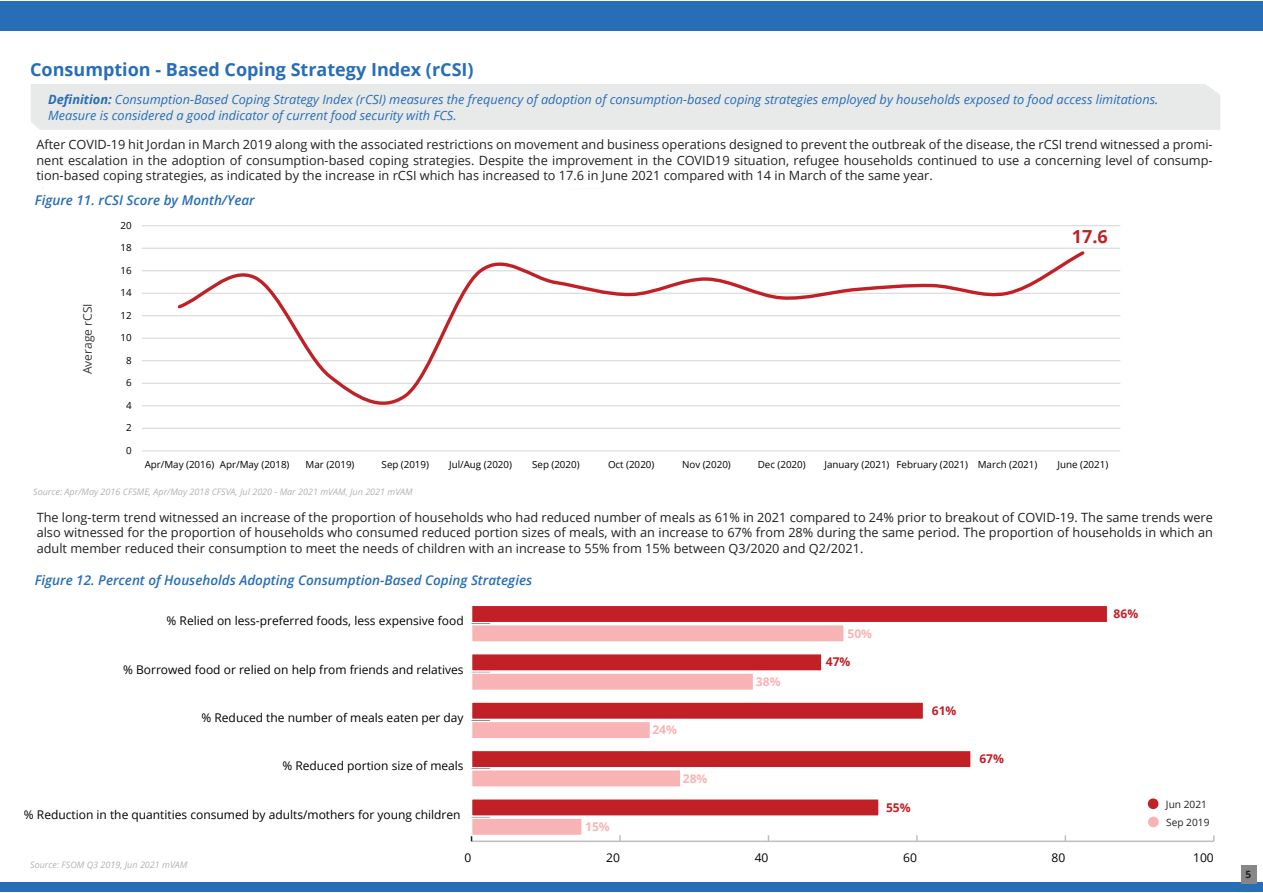
<style>
.page{position:relative;width:1263px;height:893px;background:#fff}
.page>*{position:absolute;margin:0;border:0;box-sizing:border-box;transform-origin:0 0}
.t1{font:700 18px "Open Sans";color:#276eb7}
.t2{font:700 18px "Open Sans";color:#c12026}
.t3{font:italic 600 13.5px "Open Sans";color:#276eb7}
.t4{font:12.75px/15.3px "Open Sans";color:#231f20;text-align:justify}
.t5{font:italic 12.75px/15.3px "Open Sans";color:#276eb7}
.t6{font:12px "Open Sans";color:#000}
.t7{font:700 12px "Open Sans";color:#c12026}
.t8{font:700 12px "Open Sans";color:#f8b3b4}
.t9{font:12px "Open Sans";color:#383838}
.t10{font:10.2px/18.1px "Open Sans";color:#231f20}
.t11{font:700 10.2px "Open Sans";color:#231f20}
.t12{font:9.75px "Open Sans";letter-spacing:-.005em;color:#000}
.t13{font:italic 9px "Open Sans";color:#b3b3b3}
.s1{font-weight:700}
</style>
<div class="page">
<div style="left:0;top:2px;width:1263px;height:29px;background:#276eb7"></div>
<div style="left:0;top:882px;width:1263px;height:9px;background:#276eb7"></div>
<svg style="left:584px;top:188px;width:15px;height:1px"></svg>
<div style="left:31px;top:84px;width:1189px;height:46px;background:#e8e9e9"></div>
<div style="left:1241px;top:865px;width:15px;height:19px;background:#878787"></div>
<hr style="left:471px;top:840px;width:743px;height:2px;background:#bcbec1">
<svg style="left:471px;top:768px;width:19px;height:1px"></svg>
<svg style="left:471px;top:720px;width:19px;height:1px"></svg>
<svg style="left:471px;top:623px;width:19px;height:1px"></svg>
<div style="left:471px;top:624px;width:374px;height:19px;background:#f8b3b4;border:2px solid #fff"></div>
<div style="left:471px;top:672px;width:283px;height:19px;background:#f8b3b4;border:2px solid #fff"></div>
<div style="left:471px;top:721px;width:180px;height:18px;background:#f8b3b4;border:2px solid #fff"></div>
<div style="left:471px;top:769px;width:211px;height:19px;background:#f8b3b4;border:2px solid #fff"></div>
<div style="left:471px;top:817px;width:112px;height:19px;background:#f8b3b4;border:2px solid #fff"></div>
<div style="left:471px;top:604px;width:637px;height:19px;background:#c12026;border:2px solid #fff"></div>
<div style="left:471px;top:653px;width:352px;height:19px;background:#c12026;border:2px solid #fff"></div>
<div style="left:471px;top:701px;width:453px;height:19px;background:#c12026;border:2px solid #fff"></div>
<div style="left:471px;top:750px;width:501px;height:18px;background:#c12026;border:2px solid #fff"></div>
<div style="left:471px;top:798px;width:409px;height:19px;background:#c12026;border:2px solid #fff"></div>
<svg style="left:1147px;top:798px;width:12px;height:11px"></svg>
<svg style="left:1148px;top:816px;width:11px;height:12px"></svg>
<svg style="left:142px;top:225px;width:978px;height:1px"></svg>
<svg style="left:142px;top:248px;width:978px;height:1px"></svg>
<svg style="left:142px;top:270px;width:978px;height:1px"></svg>
<svg style="left:142px;top:293px;width:978px;height:1px"></svg>
<svg style="left:142px;top:315px;width:978px;height:1px"></svg>
<svg style="left:142px;top:338px;width:978px;height:1px"></svg>
<svg style="left:142px;top:360px;width:978px;height:1px"></svg>
<svg style="left:142px;top:383px;width:978px;height:1px"></svg>
<svg style="left:142px;top:405px;width:978px;height:1px"></svg>
<svg style="left:142px;top:428px;width:978px;height:1px"></svg>
<hr style="left:142px;top:450px;width:978px;height:1px;background:#dad9d9">
<svg style="left:175px;top:247px;width:912px;height:160px"></svg>
<h1 class="t1" style="left:30px;top:56px;width:445px">Consumption - Based Coping Strategy Index (rCSI)</h1>
<p class="t5" style="left:48px;top:92px;width:1112px"><span class="s1">Definition:</span> Consumption-Based Coping Strategy Index (rCSI) measures the frequency of adoption of consumption-based coping strategies employed by households exposed to food access limitations.<br>Measure is considered a good indicator of current food security with FCS.</p>
<p class="t4" style="left:36px;top:137px;width:1178px">After COVID-19 hit Jordan in March 2019 along with the associated restrictions on movement and business operations designed to prevent the outbreak of the disease, the rCSI trend witnessed a promi&shy;nent escalation in the adoption of consumption-based coping strategies. Despite the improvement in the COVID19 situation, refugee households continued to use a concerning level of consump&shy;tion-based coping strategies, as indicated by the increase in rCSI which has increased to 17.6 in June 2021 compared with 14 in March of the same year.</p>
<p class="t3" style="left:35px;top:191px;width:221px">Figure 11. rCSI Score by Month/Year</p>
<p class="t9" style="left:79px;top:374px;width:72px;rotate:-90deg">Average rCSI</p>
<p class="t12" style="left:121px;top:218px;width:13px">20</p>
<p class="t12" style="left:121px;top:241px;width:13px">18</p>
<p class="t12" style="left:121px;top:263px;width:13px">16</p>
<p class="t12" style="left:121px;top:286px;width:13px">14</p>
<p class="t12" style="left:121px;top:308px;width:13px">12</p>
<p class="t12" style="left:121px;top:331px;width:13px">10</p>
<p class="t12" style="left:126px;top:353px;width:7px">8</p>
<p class="t12" style="left:126px;top:376px;width:7px">6</p>
<p class="t12" style="left:126px;top:398px;width:7px">4</p>
<p class="t12" style="left:126px;top:421px;width:7px">2</p>
<p class="t12" style="left:126px;top:443px;width:7px">0</p>
<h1 class="t2" style="left:1072px;top:223px;width:37px">17.6</h1>
<p class="t12" style="left:145px;top:458px;width:146px">Apr/May (2016) Apr/May (2018)</p>
<p class="t12" style="left:306px;top:458px;width:50px">Mar (2019)</p>
<p class="t12" style="left:382px;top:458px;width:49px">Sep (2019)</p>
<p class="t12" style="left:449px;top:458px;width:64px">Jul/Aug (2020)</p>
<p class="t12" style="left:532px;top:458px;width:49px">Sep (2020)</p>
<p class="t12" style="left:608px;top:458px;width:48px">Oct (2020)</p>
<p class="t12" style="left:682px;top:458px;width:50px">Nov (2020)</p>
<p class="t12" style="left:758px;top:458px;width:49px">Dec (2020)</p>
<p class="t12" style="left:824px;top:458px;width:214px">January (2021) February (2021) March (2021)</p>
<p class="t12" style="left:1057px;top:458px;width:52px">June (2021)</p>
<p class="t13" style="left:33px;top:485px;width:381px">Source: Apr/May 2016 CFSME, Apr/May 2018 CFSVA, Jul 2020 - Mar 2021 mVAM, Jun 2021 mVAM</p>
<p class="t4" style="left:37px;top:509px;width:1178px">The long-term trend witnessed an increase of the proportion of households who had reduced number of meals as 61% in 2021 compared to 24% prior to breakout of COVID-19. The same trends were also witnessed for the proportion of households who consumed reduced portion sizes of meals, with an increase to 67% from 28% during the same period. The proportion of households in which an adult member reduced their consumption to meet the needs of children with an increase to 55% from 15% between Q3/2020 and Q2/2021.</p>
<p class="t3" style="left:35px;top:571px;width:499px">Figure 12. Percent of Households Adopting Consumption-Based Coping Strategies</p>
<p class="t6" style="left:167px;top:613px;width:299px">% Relied on less-preferred foods, less expensive food</p>
<p class="t6" style="left:123px;top:661px;width:342px">% Borrowed food or relied on help from friends and relatives</p>
<p class="t6" style="left:201px;top:709px;width:264px">% Reduced the number of meals eaten per day</p>
<p class="t6" style="left:282px;top:758px;width:183px">% Reduced portion size of meals</p>
<p class="t6" style="left:24px;top:806px;width:438px">% Reduction in the quantities consumed by adults/mothers for young children</p>
<p class="t8" style="left:585px;top:818px;width:26px">15%</p>
<p class="t8" style="left:652px;top:722px;width:26px">24%</p>
<p class="t8" style="left:683px;top:770px;width:26px">28%</p>
<p class="t8" style="left:756px;top:673px;width:26px">38%</p>
<p class="t8" style="left:847px;top:625px;width:26px">50%</p>
<p class="t7" style="left:826px;top:653px;width:26px">47%</p>
<p class="t7" style="left:932px;top:702px;width:26px">61%</p>
<p class="t7" style="left:886px;top:799px;width:26px">55%</p>
<p class="t7" style="left:979px;top:750px;width:26px">67%</p>
<p class="t7" style="left:1113px;top:605px;width:26px">86%</p>
<p class="t10" style="left:1166px;top:794px;width:45px">Jun 2021<br>Sep 2019</p>
<p class="t13" style="left:30px;top:858px;width:159px">Source: FSOM Q3 2019, Jun 2021 mVAM</p>
<p class="t6" style="left:465px;top:849px;width:8px">0</p>
<p class="t6" style="left:606px;top:849px;width:15px">20</p>
<p class="t6" style="left:755px;top:849px;width:15px">40</p>
<p class="t6" style="left:903px;top:849px;width:15px">60</p>
<p class="t6" style="left:1051px;top:849px;width:15px">80</p>
<p class="t6" style="left:1193px;top:849px;width:22px">100</p>
<p class="t11" style="left:1245px;top:868px;width:7px">5</p>
</div>
